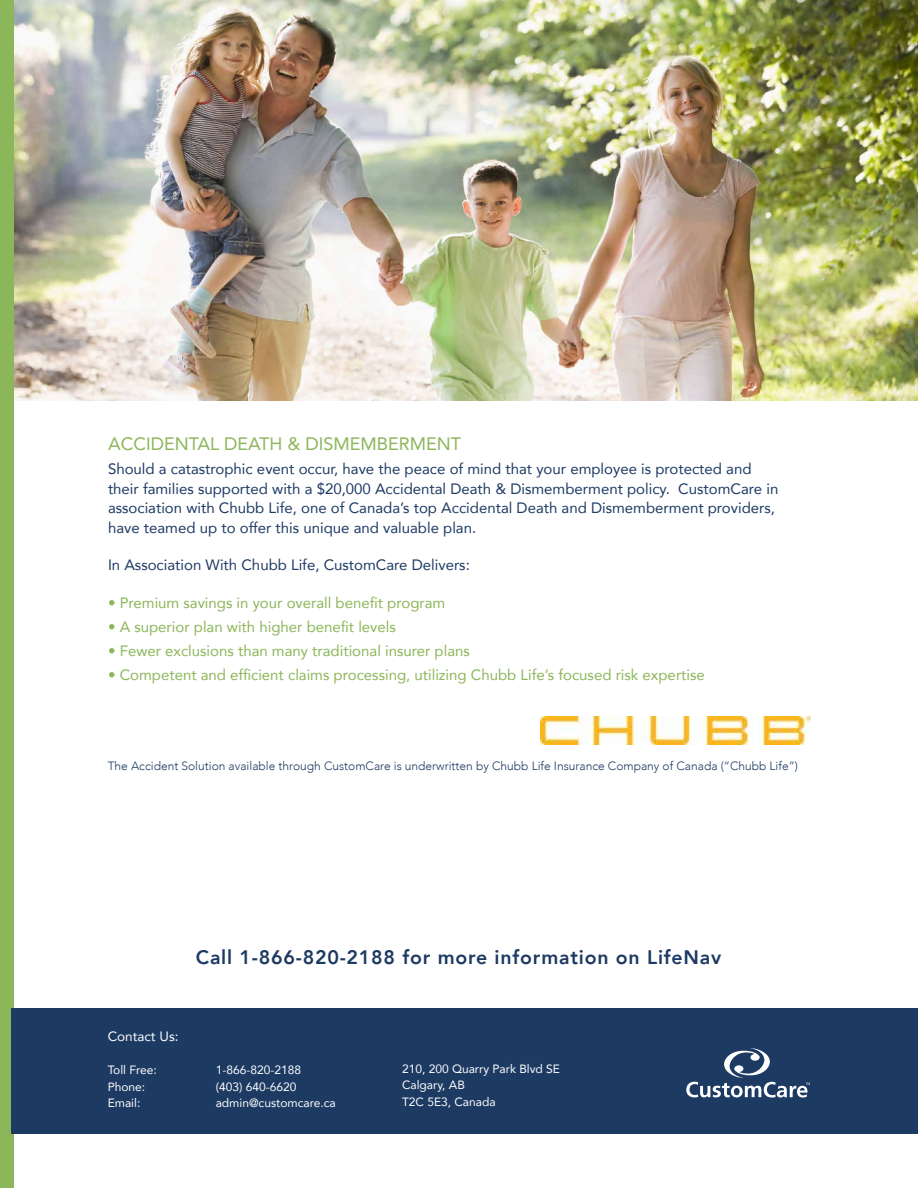
<style>
.page{position:relative;width:918px;height:1188px;background:#fff}
.page>*{position:absolute;margin:0;border:0;box-sizing:border-box;transform-origin:0 0}
.t1{font:800 19.5px "Avenir";letter-spacing:.04em;color:#1d3a63}
.t2{font:18px "Avenir";color:#8bb659}
.t3{font:15px/19.5px "Avenir";color:#1d3a63}
.t4{font:15px "Avenir";color:#8bb659}
.t5{font:13.5px "Avenir";color:#fff}
.t6{font:12px/16.5px "Avenir";color:#fff}
.t7{font:300 12px "Avenir";color:#1d3a63}
</style>
<div class="page">
<img style="left:14px;top:0;width:904px;height:400px">
<div style="left:0;top:0;width:14px;height:1188px;background:#8bb659"></div>
<img style="left:540px;top:716px;width:270px;height:29px">
<div style="left:11px;top:1008px;width:907px;height:126px;background:#1d3a63"></div>
<svg style="left:686px;top:1048px;width:124px;height:50px"></svg>
<p class="t2" style="left:108px;top:429px;width:355px">ACCIDENTAL DEATH &amp; DISMEMBERMENT</p>
<p class="t3" style="left:108px;top:459px;width:672px">Should a catastrophic event occur, have the peace of mind that your employee is protected and their families supported with a $20,000 Accidental Death &amp; Dismemberment policy. CustomCare in association with Chubb Life, one of Canada’s top Accidental Death and Dismemberment providers, have teamed up to offer this unique and valuable plan.</p>
<p class="t3" style="left:108px;top:555px;width:363px">In Association With Chubb Life, CustomCare Delivers:</p>
<p class="t4" style="left:108px;top:590px;width:339px">• Premium savings in your overall benefit program</p>
<p class="t4" style="left:108px;top:614px;width:289px">• A superior plan with higher benefit levels</p>
<p class="t4" style="left:108px;top:638px;width:363px">• Fewer exclusions than many traditional insurer plans</p>
<p class="t4" style="left:108px;top:662px;width:598px">• Competent and efficient claims processing, utilizing Chubb Life’s focused risk expertise</p>
<p class="t7" style="left:108px;top:759px;width:692px">The Accident Solution available through CustomCare is underwritten by Chubb Life Insurance Company of Canada (“Chubb Life”)</p>
<h1 class="t1" style="left:196px;top:942px;width:527px">Call 1-866-820-2188 for more information on LifeNav</h1>
<p class="t5" style="left:108px;top:1026px;width:72px">Contact Us:</p>
<p class="t6" style="left:108px;top:1062px;width:51px">Toll Free:</p>
<p class="t6" style="left:216px;top:1062px;width:87px">1-866-820-2188</p>
<p class="t6" style="left:108px;top:1078px;width:39px">Phone:</p>
<p class="t6" style="left:216px;top:1078px;width:82px">(403) 640-6620</p>
<p class="t6" style="left:108px;top:1095px;width:34px">Email:</p>
<p class="t6" style="left:216px;top:1095px;width:122px">admin@customcare.ca</p>
<p class="t6" style="left:402px;top:1060px;width:160px">210, 200 Quarry Park Blvd SE<br>Calgary, AB<br>T2C 5E3, Canada</p>
</div>
